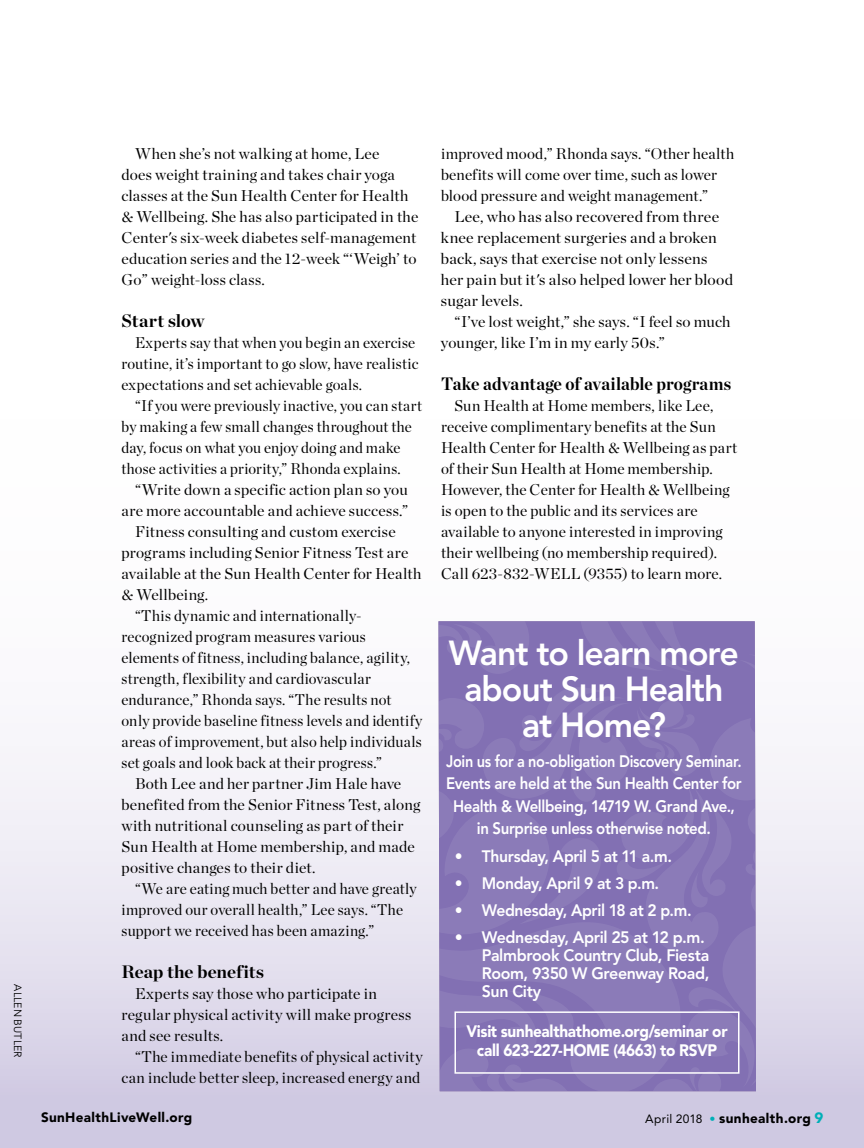
<style>
.page{position:relative;width:864px;height:1148px;background:#fff}
.page>*{position:absolute;margin:0;border:0;box-sizing:border-box;transform-origin:0 0}
.t1{font:800 34.5px/36px "Avenir LT Pro";letter-spacing:-.03em;color:#fff;text-align:center}
.t2{font:700 18px "Chronicle Display";letter-spacing:.005em;color:#000;scale:.94 1}
.t3{font:700 18px "Chronicle Display";letter-spacing:.005em;color:#000}
.t4{font:800 16.5px/22.5px "Avenir LT Pro";letter-spacing:-.025em;color:#fff;text-align:center;scale:.88 1}
.t5{font:800 16.5px/18px "Avenir LT Pro";letter-spacing:-.025em;color:#fff}
.t6{font:800 16.5px "Avenir LT Pro";letter-spacing:-.025em;color:#fff;scale:.95 1}
.t7{font:900 16.5px/19.5px "Avenir LT Pro";letter-spacing:-.02em;color:#fff;text-align:center;scale:.93 1}
.t8{font:15.6px/21px "Chronicle Display";letter-spacing:.01em;color:#000}
.t9{font:15.6px/21px "Chronicle Display";letter-spacing:.01em;color:#000;scale:.96 1}
.t10{font:15.6px/21px "Chronicle Display";letter-spacing:.01em;color:#000;scale:.95 1}
.t11{font:900 13.5px "Avenir LT Pro";letter-spacing:.025em;color:#000}
.t12{font:10.5px "Avenir LT Pro";letter-spacing:.01em;color:#000}
.s1{font-weight:400;font-size:12px}
.s2{font-weight:400;font-size:12px;color:#00afb7}
.s3{font-size:15px;color:#00afb7}
</style>
<div class="page">
<svg style="left:0;top:753px;width:864px;height:395px"></svg>
<svg style="left:438px;top:621px;width:318px;height:470px;background:#8877b6"></svg>
<div style="left:454px;top:1011px;width:286px;height:62px;border:2px solid #fff"></div>
<p class="t12" style="left:24px;top:984px;width:74px;rotate:90deg">ALLEN BUTLER</p>
<p class="t8" style="left:121px;top:142px;width:298px;text-indent:14px">When she’s not walking at home, Lee<br>does weight training and takes chair yoga classes at the Sun Health Center for Health &amp; Wellbeing. She has also participated in the Center's six-week diabetes self-management education series and the 12-week “‘Weigh’ to Go” weight-loss class.</p>
<p class="t3" style="left:122px;top:306px;width:85px">Start slow</p>
<p class="t9" style="left:121px;top:331px;width:311px;text-indent:14px">Experts say that when you begin an exercise routine, it’s important to go slow, have realistic expectations and set achievable goals.</p>
<p class="t10" style="left:122px;top:394px;width:318px;text-indent:13px">“If you were previously inactive, you can start by making a few small changes throughout the day, focus on what you enjoy doing and make those activities a priority,” Rhonda explains.</p>
<p class="t8" style="left:135px;top:478px;width:274px">“Write down a specific action plan so you</p>
<p class="t8" style="left:121px;top:499px;width:288px">are more accountable and achieve success.”</p>
<p class="t8" style="left:135px;top:520px;width:262px">Fitness consulting and custom exercise</p>
<p class="t8" style="left:121px;top:541px;width:288px">programs including Senior Fitness Test are</p>
<p class="t8" style="left:121px;top:562px;width:302px">available at the Sun Health Center for Health</p>
<p class="t8" style="left:121px;top:583px;width:88px">&amp; Wellbeing.</p>
<p class="t9" style="left:135px;top:604px;width:238px">“This dynamic and internationally-</p>
<p class="t9" style="left:121px;top:625px;width:256px">recognized program measures various</p>
<p class="t9" style="left:121px;top:646px;width:302px">elements of fitness, including balance, agility,</p>
<p class="t9" style="left:121px;top:667px;width:261px">strength, flexibility and cardiovascular</p>
<p class="t9" style="left:121px;top:688px;width:283px">endurance,” Rhonda says. “The results not</p>
<p class="t9" style="left:121px;top:709px;width:315px">only provide baseline fitness levels and identify</p>
<p class="t9" style="left:121px;top:730px;width:314px">areas of improvement, but also help individuals</p>
<p class="t9" style="left:121px;top:751px;width:273px">set goals and look back at their progress.”</p>
<p class="t8" style="left:135px;top:772px;width:268px">Both Lee and her partner Jim Hale have</p>
<p class="t8" style="left:121px;top:793px;width:300px">benefited from the Senior Fitness Test, along</p>
<p class="t8" style="left:121px;top:814px;width:283px">with nutritional counseling as part of their</p>
<p class="t8" style="left:121px;top:835px;width:295px">Sun Health at Home membership, and made</p>
<p class="t8" style="left:121px;top:856px;width:196px">positive changes to their diet.</p>
<p class="t9" style="left:135px;top:877px;width:295px">“We are eating much better and have greatly</p>
<p class="t9" style="left:121px;top:898px;width:295px">improved our overall health,” Lee says. “The</p>
<p class="t9" style="left:121px;top:919px;width:265px">support we received has been amazing.”</p>
<p class="t3" style="left:122px;top:957px;width:144px">Reap the benefits</p>
<p class="t8" style="left:121px;top:982px;width:291px;text-indent:14px">Experts say those who participate in regular physical activity will make progress and see results.</p>
<p class="t8" style="left:122px;top:1045px;width:303px;text-align:right">“The immediate benefits of physical activity can include better sleep, increased energy and</p>
<p class="t8" style="left:441px;top:142px;width:295px">improved mood,” Rhonda says. “Other health benefits will come over time, such as lower blood pressure and weight management.”</p>
<p class="t8" style="left:441px;top:205px;width:294px;text-indent:14px">Lee, who has also recovered from three knee replacement surgeries and a broken back, says that exercise not only lessens her pain but it's also helped lower her blood sugar levels.</p>
<p class="t8" style="left:441px;top:310px;width:291px;text-indent:14px">“I’ve lost weight,” she says. “I feel so much younger, like I’m in my early 50s.”</p>
<p class="t2" style="left:441px;top:369px;width:310px">Take advantage of available programs</p>
<p class="t8" style="left:441px;top:394px;width:298px;text-indent:13px">Sun Health at Home members, like Lee, receive complimentary benefits at the Sun Health Center for Health &amp; Wellbeing as part of their Sun Health at Home membership.<br>However, the Center for Health &amp; Wellbeing is open to the public and its services are available to anyone interested in improving their wellbeing (no membership required).<br>Call 623-832-WELL (9355) to learn more.</p>
<h1 class="t1" style="left:449px;top:635px;width:292px">Want to learn more about Sun Health at Home?</h1>
<p class="t4" style="left:446px;top:749px;width:337px">Join us for a no-obligation Discovery Seminar.<br>Events are held at the Sun Health Center for Health &amp; Wellbeing, 14719 W. Grand Ave., in Surprise unless otherwise noted.</p>
<p class="t6" style="left:455px;top:846px;width:230px">• Thursday, April 5 at 11 a.m.</p>
<p class="t6" style="left:455px;top:873px;width:217px">• Monday, April 9 at 3 p.m.</p>
<p class="t6" style="left:455px;top:900px;width:251px">• Wednesday, April 18 at 2 p.m.</p>
<p class="t5" style="left:482px;top:928px;width:229px;text-indent:-27px">• Wednesday, April 25 at 12 p.m.<br>Palmbrook Country Club, Fiesta<br>Room, 9350 W Greenway Road,<br>Sun City</p>
<p class="t7" style="left:466px;top:1021px;width:282px">Visit sunhealthathome.org/seminar or call 623-227-HOME (4663) to RSVP</p>
<p class="t11" style="left:41px;top:1109px;width:153px">SunHealthLiveWell.org</p>
<p class="t11" style="left:645px;top:1110px;width:180px"><span class="s1">April 2018</span> <span class="s2">•</span> sunhealth.org <span class="s3">9</span></p>
</div>
